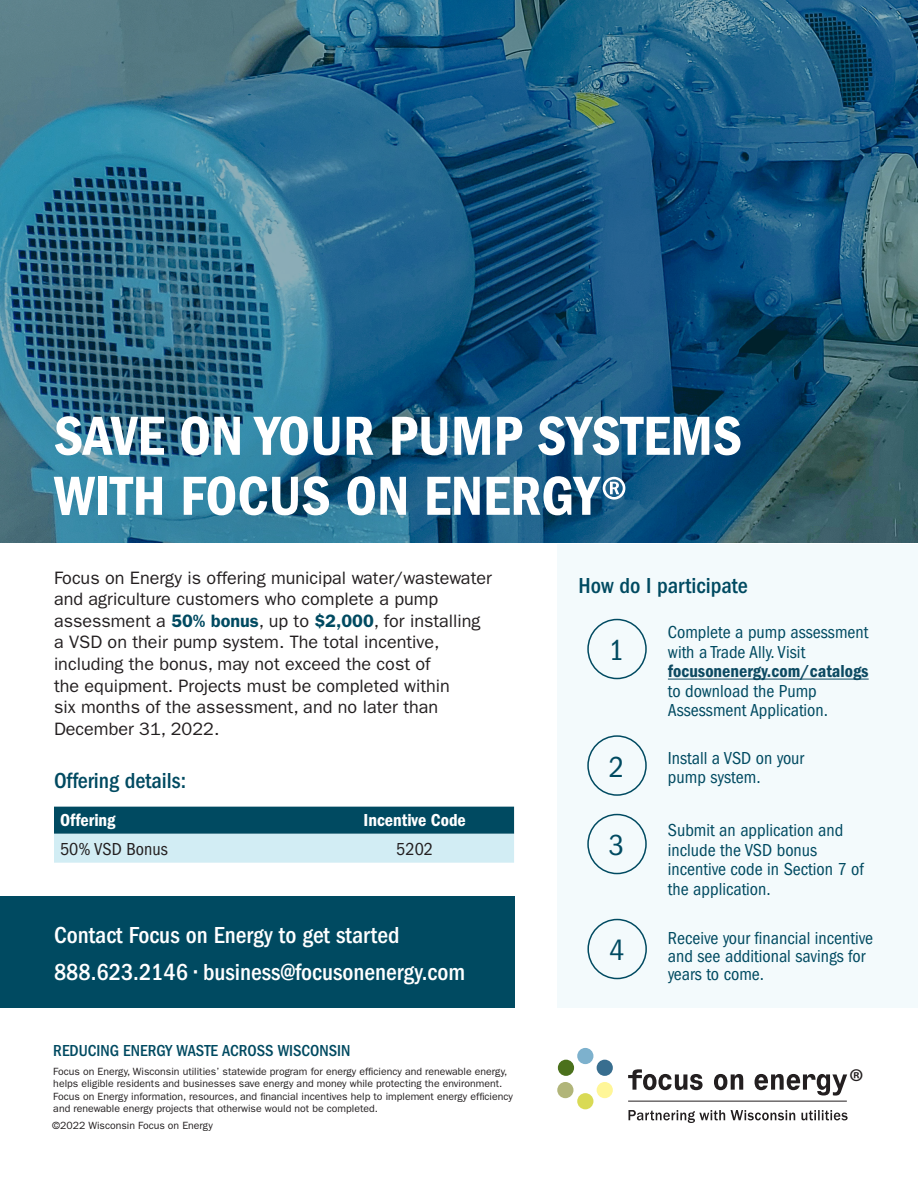
<style>
.page{position:relative;width:918px;height:1188px;background:#fff}
.page>*{position:absolute;margin:0;border:0;box-sizing:border-box;transform-origin:0 0}
.t1{font:600 condensed 57px/60px "Franklin Gothic";color:#fff}
.t2{font:36.15px "Myriad Pro";color:#231f20}
.t3{font:condensed 30px "Franklin Gothic";color:#004a61}
.t4{font:500 condensed 24px "Franklin Gothic";color:#fff}
.t5{font:500 condensed 22.5px "Franklin Gothic";color:#004a61}
.t6{font:18px/21.6px "ITC Franklin Gothic Std";color:#231f20}
.t7{font:condensed 18px/19.5px "Franklin Gothic";color:#004a61}
.t8{font:600 condensed 18px "Franklin Gothic";color:#fff}
.t9{font:condensed 18px "Franklin Gothic";color:#231f20}
.t10{font:500 condensed 16.5px "Franklin Gothic";color:#004a61}
.t11{font:10.5px/12.6px "ITC Franklin Gothic Std";color:#231f20}
.s1{font-weight:500}
.s2{font-weight:600;color:#004a61}
.s3{font-weight:600;color:#0d4a62}
</style>
<div class="page">
<svg style="left:0;top:0;width:918px;height:542px;background:#256384"></svg>
<div style="left:557px;top:544px;width:361px;height:464px;background:#f3fafc"></div>
<hr style="left:668px;top:679px;width:201px;height:1px;background:#0d4a62">
<svg style="left:54px;top:807px;width:460px;height:56px;background:#6e9fae"></svg>
<svg style="left:628px;top:1069px;width:75px;height:21px"></svg>
<svg style="left:714px;top:1074px;width:29px;height:16px"></svg>
<svg style="left:755px;top:1074px;width:92px;height:22px"></svg>
<hr style="left:628px;top:1101px;width:219px;height:1px;background:#231f20">
<svg style="left:629px;top:1110px;width:96px;height:13px"></svg>
<svg style="left:731px;top:1110px;width:64px;height:10px"></svg>
<svg style="left:801px;top:1110px;width:47px;height:10px"></svg>
<div style="left:558px;top:1060px;width:16px;height:16px;background:#4b711c;border-radius:50%"></div>
<div style="left:577px;top:1048px;width:16px;height:16px;background:#7db1cd;border-radius:50%"></div>
<div style="left:557px;top:1082px;width:16px;height:16px;background:#b1b579;border-radius:50%"></div>
<div style="left:577px;top:1093px;width:16px;height:16px;background:#d9da55;border-radius:50%"></div>
<div style="left:597px;top:1082px;width:16px;height:16px;background:#fff698;border-radius:50%"></div>
<div style="left:597px;top:1060px;width:16px;height:16px;background:#386e8f;border-radius:50%"></div>
<div style="left:587px;top:619px;width:60px;height:60px;border:2px solid #004a61;border-radius:50%"></div>
<div style="left:587px;top:735px;width:60px;height:61px;border:2px solid #004a61;border-radius:50%"></div>
<div style="left:587px;top:814px;width:60px;height:60px;border:2px solid #004a61;border-radius:50%"></div>
<div style="left:587px;top:919px;width:60px;height:60px;border:2px solid #004a61;border-radius:50%"></div>
<div style="left:0;top:897px;width:514px;height:111px;background:#004a61"></div>
<p class="t1" style="left:54px;top:406px;width:690px">SAVE ON YOUR PUMP SYSTEMS<br>WITH FOCUS ON ENERGY<span class="s1">®</span></p>
<p class="t6" style="left:54px;top:567px;width:439px">Focus on Energy is offering municipal water/wastewater and agriculture customers who complete a pump assessment a <span class="s2">50% bonus</span>, up to <span class="s2">$2,000</span>, for installing a VSD on their pump system. The total incentive, including the bonus, may not exceed the cost of<br>the equipment. Projects must be completed within<br>six months of the assessment, and no later than December 31, 2022.</p>
<p class="t5" style="left:54px;top:768px;width:134px">Offering details:</p>
<p class="t8" style="left:60px;top:810px;width:57px">Offering</p>
<p class="t8" style="left:364px;top:810px;width:104px">Incentive Code</p>
<p class="t9" style="left:60px;top:839px;width:109px">50% VSD Bonus</p>
<p class="t9" style="left:396px;top:839px;width:38px">5202</p>
<p class="t4" style="left:54px;top:922px;width:347px">Contact Focus on Energy to get started</p>
<p class="t4" style="left:54px;top:959px;width:413px">888.623.2146 • business@focusonenergy.com</p>
<p class="t10" style="left:53px;top:1041px;width:299px">REDUCING ENERGY WASTE ACROSS WISCONSIN</p>
<p class="t11" style="left:53px;top:1065px;width:461px">Focus on Energy, Wisconsin utilities’ statewide program for energy efficiency and renewable energy, helps eligible residents and businesses save energy and money while protecting the environment.<br>Focus on Energy information, resources, and financial incentives help to implement energy efficiency and renewable energy projects that otherwise would not be completed.</p>
<p class="t11" style="left:52px;top:1119px;width:162px">©2022 Wisconsin Focus on Energy</p>
<p class="t5" style="left:578px;top:572px;width:171px">How do I participate</p>
<p class="t7" style="left:668px;top:623px;width:202px">Complete a pump assessment with a Trade Ally. Visit <span class="s3">focusonenergy.com/catalogs </span>to download the Pump<br>Assessment Application.</p>
<p class="t7" style="left:668px;top:748px;width:138px">Install a VSD on your pump system.</p>
<p class="t7" style="left:668px;top:821px;width:197px">Submit an application and include the VSD bonus incentive code in Section 7 of the application.</p>
<p class="t7" style="left:668px;top:929px;width:207px;line-height:18px">Receive your financial incentive and see additional savings for years to come.</p>
<p class="t3" style="left:609px;top:633px;width:17px">1</p>
<p class="t3" style="left:609px;top:750px;width:17px">2</p>
<p class="t3" style="left:609px;top:829px;width:17px">3</p>
<p class="t3" style="left:609px;top:933px;width:17px">4</p>
<p class="t2" style="left:849px;top:1060px;width:17px">®</p>
</div>
